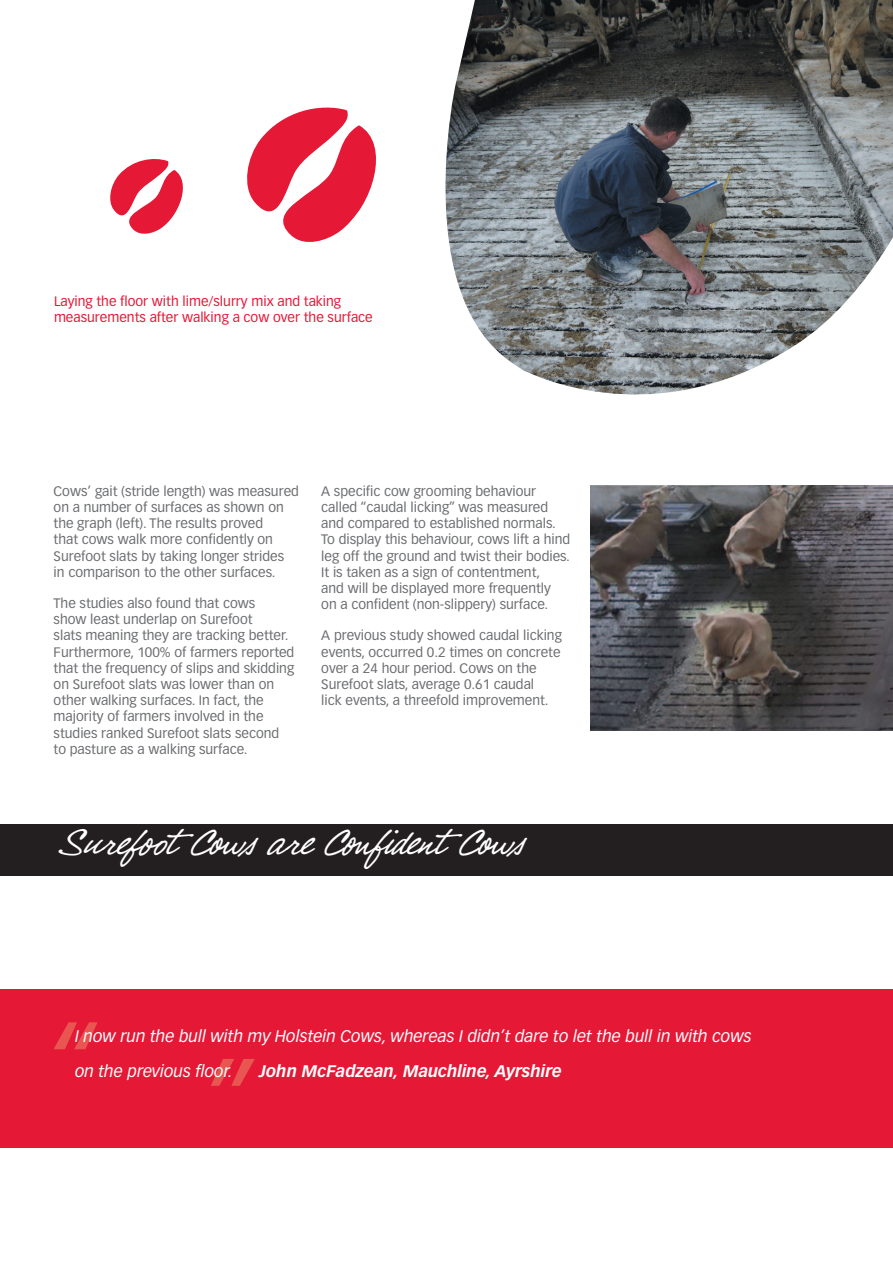
<style>
.page{position:relative;width:893px;height:1263px;background:#fff}
.page>*{position:absolute;margin:0;border:0;box-sizing:border-box;transform-origin:0 0}
.t1{font:italic 114px "Vectora LH";color:#e95652}
.t2{font:40.5px "Narrative BF";letter-spacing:-.045em;color:#fff}
.t3{font:italic 16.5px/34.5px "Vectora LH";color:#fff}
.t4{font:italic 700 16.5px "Vectora LH";color:#fff}
.t5{font:13.5px/16.2px "Vectora LH";color:#6c6d70}
.t6{font:13.5px/16.2px "Vectora LH";color:#e51836}
</style>
<div class="page">
<div style="left:0;top:824px;width:893px;height:52px;background:#231f20"></div>
<div style="left:0;top:989px;width:893px;height:159px;background:#e51836"></div>
<img style="left:445px;top:0;width:448px;height:395px">
<svg style="left:110px;top:159px;width:73px;height:75px"></svg>
<svg style="left:247px;top:107px;width:129px;height:135px"></svg>
<img style="left:590px;top:485px;width:303px;height:246px">
<p class="t6" style="left:54px;top:294px;width:320px">Laying the floor with lime/slurry mix and taking measurements after walking a cow over the surface</p>
<p class="t5" style="left:54px;top:484px;width:247px">Cows’ gait (stride length) was measured on a number of surfaces as shown on the graph (left). The results proved<br>that cows walk more confidently on Surefoot slats by taking longer strides<br>in comparison to the other surfaces.</p>
<p class="t5" style="left:54px;top:596px;width:242px">The studies also found that cows<br>show least underlap on Surefoot<br>slats meaning they are tracking better.<br>Furthermore, 100% of farmers reported that the frequency of slips and skidding on Surefoot slats was lower than on other walking surfaces. In fact, the majority of farmers involved in the studies ranked Surefoot slats second to pasture as a walking surface.</p>
<p class="t5" style="left:321px;top:484px;width:251px">A specific cow grooming behaviour called “caudal licking” was measured and compared to established normals.<br>To display this behaviour, cows lift a hind leg off the ground and twist their bodies.<br>It is taken as a sign of contentment,<br>and will be displayed more frequently<br>on a confident (non-slippery) surface.</p>
<p class="t5" style="left:321px;top:628px;width:242px">A previous study showed caudal licking events, occurred 0.2 times on concrete over a 24 hour period. Cows on the Surefoot slats, average 0.61 caudal<br>lick events, a threefold improvement.</p>
<h2 class="t2" style="left:55px;top:828px;width:470px">Surefoot Cows are Confident Cows</h2>
<h1 class="t1" style="left:43px;top:1040px;width:210px">“ ”</h1>
<p class="t3" style="left:75px;top:1020px;width:678px">I now run the bull with my Holstein Cows, whereas I didn’t dare to let the bull in with cows on the previous floor.</p>
<p class="t4" style="left:260px;top:1064px;width:304px">John McFadzean, Mauchline, Ayrshire</p>
</div>
